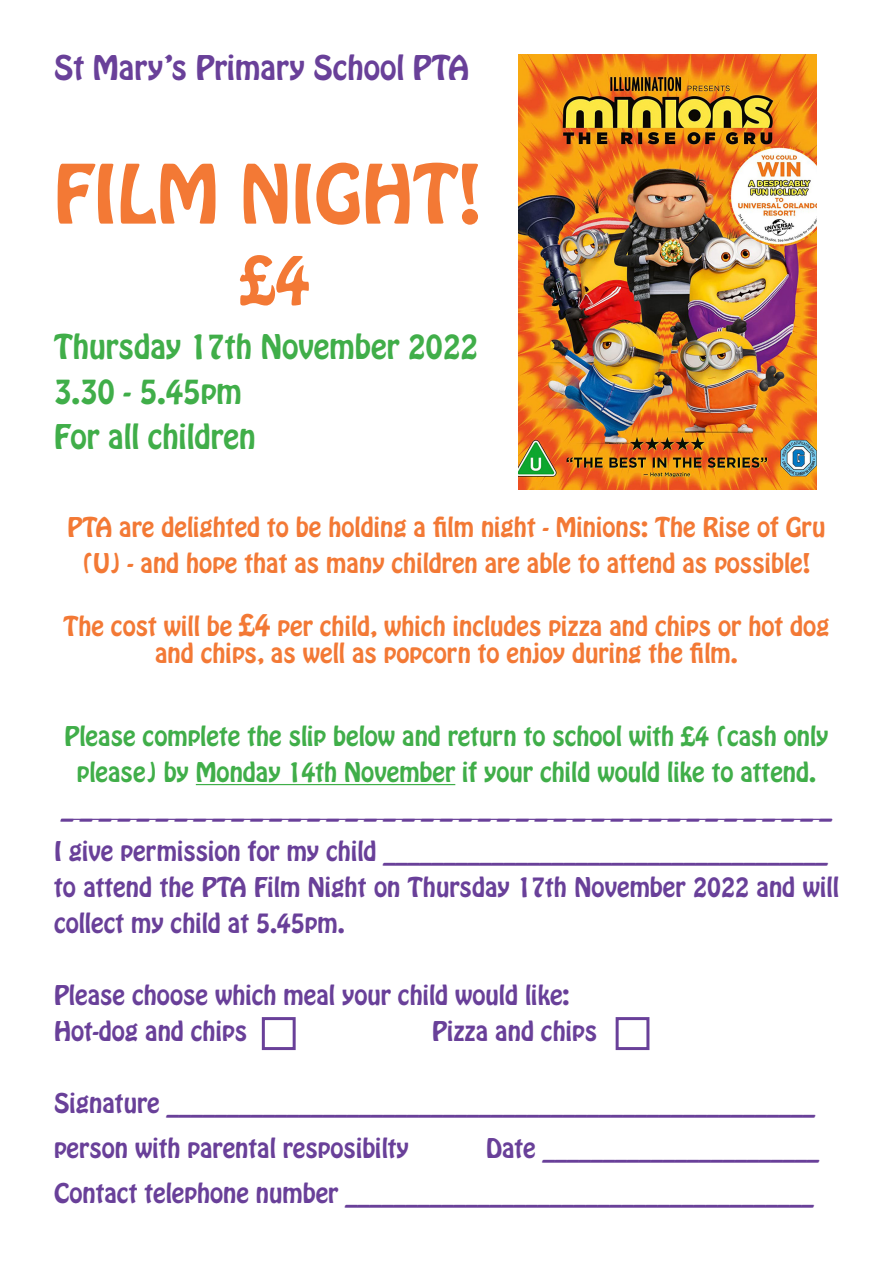
<style>
.page{position:relative;width:893px;height:1263px;background:#fff}
.page>*{position:absolute;margin:0;border:0;box-sizing:border-box;transform-origin:0 0}
.t1{font:72px "Hobo Std";color:#f37935}
.t2{font:60px "Hobo Std";color:#f37935}
.t3{font:30px "Hobo Std";color:#40ae49}
.t4{font:30px "Hobo Std";color:#694099}
.t5{font:24px/36px "Hobo Std";color:#694099}
.t6{font:24px/36px "Hobo Std";color:#f37935;text-align:center}
.t7{font:24px/36px "Hobo Std";color:#40ae49;text-align:center}
.s1{font-size:27px}
</style>
<div class="page">
<hr style="left:196px;top:784px;width:259px;height:1px;background:#40ae49">
<hr style="left:61px;top:819px;width:771px;height:1px;background:#694099">
<div style="left:262px;top:1017px;width:34px;height:33px;border:3px solid #694099"></div>
<div style="left:616px;top:1017px;width:33px;height:33px;border:3px solid #694099"></div>
<img style="left:519px;top:54px;width:297px;height:435px">
<p class="t4" style="left:54px;top:47px;width:417px">St Mary’s Primary School PTA</p>
<p class="t1" style="left:54px;top:144px;width:429px">FILM NIGHT!</p>
<p class="t2" style="left:240px;top:239px;width:71px">£4</p>
<p class="t3" style="left:54px;top:326px;width:425px">Thursday 17th November 2022</p>
<p class="t3" style="left:54px;top:371px;width:189px">3.30 - 5.45pm</p>
<p class="t3" style="left:54px;top:416px;width:203px">For all children</p>
<p class="t6" style="left:67px;top:510px;width:760px">PTA are delighted to be holding a film night - Minions: The Rise of Gru (U) - and hope that as many children are able to attend as possible!</p>
<p class="t6" style="left:63px;top:613px;width:768px;line-height:27px">The cost will be <span class="s1">£4</span> per child, which includes pizza and chips or hot dog and chips, as well as popcorn to enjoy during the film.</p>
<p class="t7" style="left:64px;top:719px;width:766px">Please complete the slip below and return to school with £4 (cash only please) by Monday 14th November if your child would like to attend.</p>
<p class="t5" style="left:61px;top:789px;width:772px">_ _ _ _ _ _ _ _ _ _ _ _ _ _ _ _ _ _ _ _ _ _ _ _ _ _ _ _ _ _ _ _ _ _ _ _ _ _ _ _ _</p>
<p class="t5" style="left:54px;top:834px;width:775px">I give permission for my child _____________________________________</p>
<p class="t5" style="left:54px;top:870px;width:786px">to attend the PTA Film Night on Thursday 17th November 2022 and will collect my child at 5.45pm.</p>
<p class="t5" style="left:54px;top:978px;width:517px">Please choose which meal your child would like:</p>
<p class="t5" style="left:54px;top:1014px;width:195px">Hot-dog and chips</p>
<p class="t5" style="left:432px;top:1014px;width:167px">Pizza and chips</p>
<p class="t5" style="left:54px;top:1086px;width:762px">Signature ______________________________________________________</p>
<p class="t5" style="left:54px;top:1130px;width:356px">person with parental resposibilty</p>
<p class="t5" style="left:486px;top:1130px;width:334px">Date _______________________</p>
<p class="t5" style="left:54px;top:1175px;width:761px">Contact telephone number _______________________________________</p>
</div>
